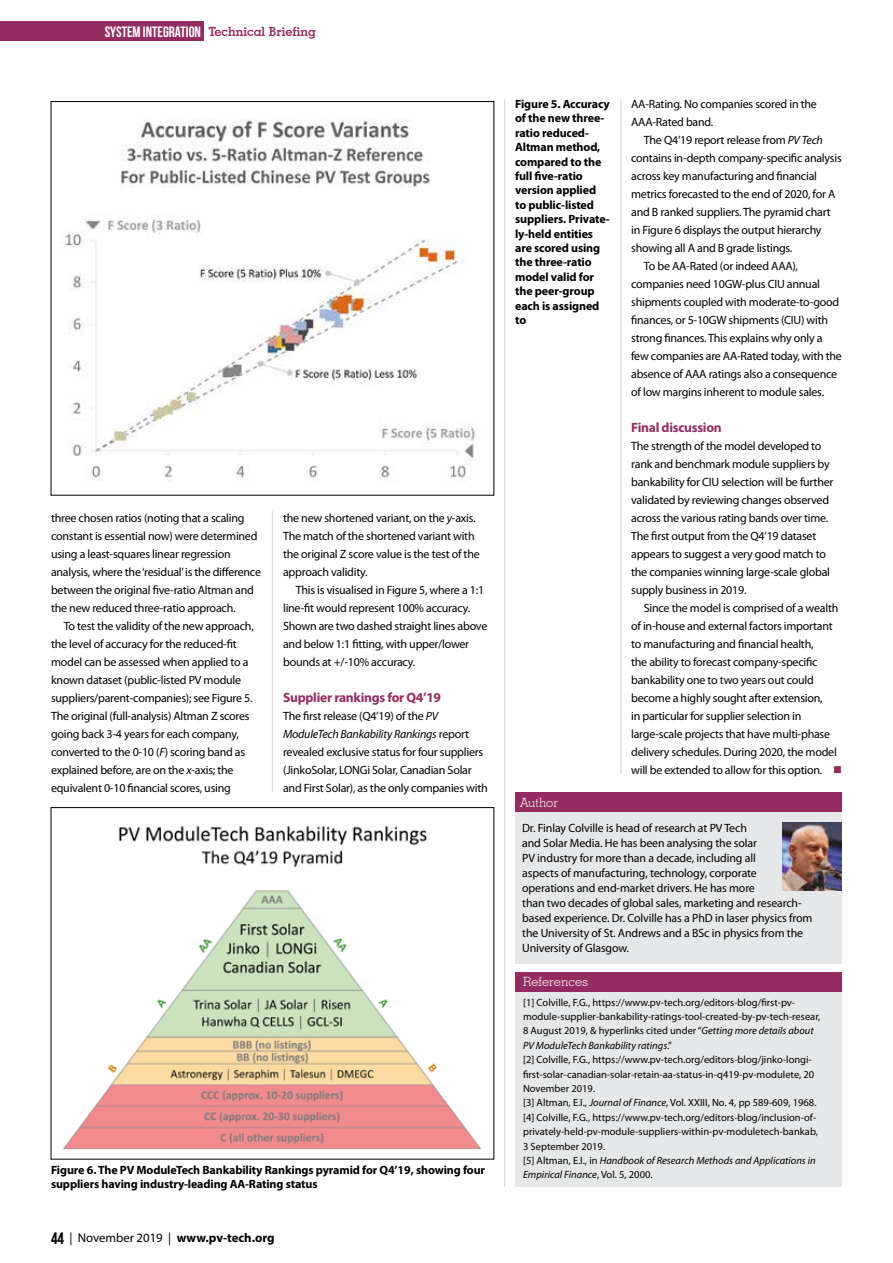
<style>
.page{position:relative;width:893px;height:1263px;background:#fff}
.page>*{position:absolute;margin:0;border:0;box-sizing:border-box;transform-origin:0 0}
.t1{font:15px "Bebas Neue";color:#fff}
.t2{font:700 13.5px "Myriad Pro";letter-spacing:-.02em;color:#942c61}
.t3{font:700 12.75px "Myriad Pro";color:#000}
.t4{font:300 12.75px "Geometric Slab 703 BT";color:#fff}
.t5{font:12px/18px "Myriad Pro";letter-spacing:-.02em;color:#000}
.t6{font:700 12px/14.4px "Myriad Pro";letter-spacing:-.01em;color:#000}
.t7{font:12px "Wingdings";color:#942c61}
.t8{font:10.5px/14.4px "Myriad Pro";color:#000}
.s1{font-family:"Geometric Slab 703 BT";font-weight:700;font-size:12.75px;color:#942c61}
.s2{font-style:italic}
.s3{font-family:"Bebas Neue";font-weight:400;font-size:16.5px}
.s4{font-weight:400}
</style>
<div class="page">
<div style="left:0;top:21px;width:204px;height:20px;background:#942c61"></div>
<hr style="left:272px;top:510px;width:1px;height:282px;background:#d1d3d4">
<hr style="left:504px;top:99px;width:1px;height:1088px;background:#d1d3d4">
<hr style="left:621px;top:99px;width:1px;height:675px;background:#d1d3d4">
<img style="left:62px;top:119px;width:413px;height:362px">
<img style="left:63px;top:825px;width:418px;height:325px">
<div style="left:515px;top:991px;width:327px;height:196px;background:#e6e7e8"></div>
<div style="left:515px;top:972px;width:327px;height:20px;background:#942c61"></div>
<div style="left:516px;top:811px;width:326px;height:152px;background:#e6e7e8"></div>
<img style="left:782px;top:823px;width:60px;height:68px">
<div style="left:516px;top:792px;width:326px;height:20px;background:#942c61"></div>
<p class="t1" style="left:105px;top:23px;width:213px">SYSTEM INTEGRATION <span class="s1">Technical Briefing</span></p>
<p class="t5" style="left:51px;top:509px;width:212px">three chosen ratios (noting that a scaling constant is essential now) were determined using a least-squares linear regression analysis, where the ‘residual’ is the difference between the original five-ratio Altman and the new reduced three-ratio approach.</p>
<p class="t5" style="left:51px;top:617px;width:204px;text-indent:13px">To test the validity of the new approach, the level of accuracy for the reduced-fit model can be assessed when applied to a known dataset (public-listed PV module suppliers/parent-companies); see Figure 5.<br>The original (full-analysis) Altman Z scores going back 3-4 years for each company, converted to the 0-10 (<span class="s2">F</span>) scoring band as explained before, are on the <span class="s2">x</span>-axis; the equivalent 0-10 financial scores, using</p>
<p class="t5" style="left:283px;top:509px;width:198px">the new shortened variant, on the <span class="s2">y</span>-axis.<br>The match of the shortened variant with the original Z score value is the test of the approach validity.</p>
<p class="t5" style="left:283px;top:581px;width:206px;text-indent:13px">This is visualised in Figure 5, where a 1:1 line-fit would represent 100% accuracy.<br>Shown are two dashed straight lines above and below 1:1 fitting, with upper/lower bounds at +/-10% accuracy.</p>
<p class="t2" style="left:283px;top:689px;width:160px">Supplier rankings for Q4’19</p>
<p class="t5" style="left:283px;top:707px;width:206px">The first release (Q4’19) of the <span class="s2">PV ModuleTech Bankability Rankings</span> report revealed exclusive status for four suppliers (JinkoSolar, LONGi Solar, Canadian Solar and First Solar), as the only companies with</p>
<p class="t6" style="left:51px;top:1162px;width:436px">Figure 6. The PV ModuleTech Bankability Rankings pyramid for Q4’19, showing four suppliers having industry-leading AA-Rating status</p>
<p class="t3" style="left:51px;top:1229px;width:225px"><span class="s3">44</span> <span class="s4">| November 2019 |</span> www.pv-tech.org</p>
<p class="t6" style="left:515px;top:96px;width:96px">Figure 5. Accuracy of the new three&shy;ratio reduced-<br>Altman method, compared to the full five-ratio version applied to public-listed suppliers. Private&shy;ly-held entities are scored using the three-ratio model valid for the peer-group each is assigned to</p>
<p class="t4" style="left:520px;top:794px;width:40px">Author</p>
<p class="t5" style="left:631px;top:95px;width:187px">AA-Rating. No companies scored in the<br>AAA-Rated band.</p>
<p class="t5" style="left:644px;top:131px;width:181px">The Q4’19 report release from <span class="s2">PV Tech</span></p>
<p class="t5" style="left:631px;top:149px;width:212px">contains in-depth company-specific analysis</p>
<p class="t5" style="left:631px;top:167px;width:187px">across key manufacturing and financial</p>
<p class="t5" style="left:631px;top:185px;width:206px">metrics forecasted to the end of 2020, for A</p>
<p class="t5" style="left:631px;top:203px;width:201px">and B ranked suppliers. The pyramid chart</p>
<p class="t5" style="left:631px;top:221px;width:192px">in Figure 6 displays the output hierarchy</p>
<p class="t5" style="left:631px;top:239px;width:163px">showing all A and B grade listings.</p>
<p class="t5" style="left:644px;top:257px;width:156px">To be AA-Rated (or indeed AAA),</p>
<p class="t5" style="left:631px;top:275px;width:190px">companies need 10GW-plus CIU annual</p>
<p class="t5" style="left:631px;top:293px;width:210px">shipments coupled with moderate-to-good</p>
<p class="t5" style="left:631px;top:311px;width:198px">finances, or 5-10GW shipments (CIU) with</p>
<p class="t5" style="left:631px;top:329px;width:193px">strong finances. This explains why only a</p>
<p class="t5" style="left:631px;top:347px;width:212px">few companies are AA-Rated today, with the</p>
<p class="t5" style="left:631px;top:365px;width:208px">absence of AAA ratings also a consequence</p>
<p class="t5" style="left:631px;top:383px;width:194px">of low margins inherent to module sales.</p>
<p class="t2" style="left:631px;top:419px;width:92px">Final discussion</p>
<p class="t5" style="left:631px;top:437px;width:204px">The strength of the model developed to rank and benchmark module suppliers by bankability for CIU selection will be further validated by reviewing changes observed across the various rating bands over time.<br>The first output from the Q4’19 dataset appears to suggest a very good match to the companies winning large-scale global supply business in 2019.</p>
<p class="t5" style="left:631px;top:599px;width:209px;text-indent:13px">Since the model is comprised of a wealth of in-house and external factors important to manufacturing and financial health,<br>the ability to forecast company-specific bankability one to two years out could become a highly sought after extension,<br>in particular for supplier selection in large-scale projects that have multi-phase delivery schedules. During 2020, the model will be extended to allow for this option.</p>
<p class="t7" style="left:833px;top:763px;width:10px">■</p>
<p class="t5" style="left:522px;top:820px;width:292px;line-height:15px">Dr. Finlay Colville is head of research at PV Tech<br>and Solar Media. He has been analysing the solar<br>PV industry for more than a decade, including all<br>aspects of manufacturing, technology, corporate<br>operations and end-market drivers. He has more<br>than two decades of global sales, marketing and research&shy;based experience. Dr. Colville has a PhD in laser physics from the University of St. Andrews and a BSc in physics from the University of Glasgow.</p>
<p class="t4" style="left:523px;top:974px;width:67px">References</p>
<p class="t8" style="left:523px;top:995px;width:299px">[1] Colville, F.G., https://www.pv-tech.org/editors-blog/first-pv&shy;module-supplier-bankability-ratings-tool-created-by-pv-tech-resear, 8 August 2019, &amp; hyperlinks cited under “<span class="s2">Getting more details about PV ModuleTech Bankability ratings</span>.”<br>[2] Colville, F.G., https://www.pv-tech.org/editors-blog/jinko-longi&shy;first-solar-canadian-solar-retain-aa-status-in-q419-pv-modulete, 20<br>November 2019.<br>[3] Altman, E.I., <span class="s2">Journal of Finance</span>, Vol. XXIII, No. 4, pp 589-609, 1968. [4] Colville, F.G., https://www.pv-tech.org/editors-blog/inclusion-of&shy;privately-held-pv-module-suppliers-within-pv-moduletech-bankab, 3 September 2019.<br>[5] Altman, E.I., in <span class="s2">Handbook of Research Methods and Applications in Empirical Finance</span>, Vol. 5, 2000.</p>
</div>
